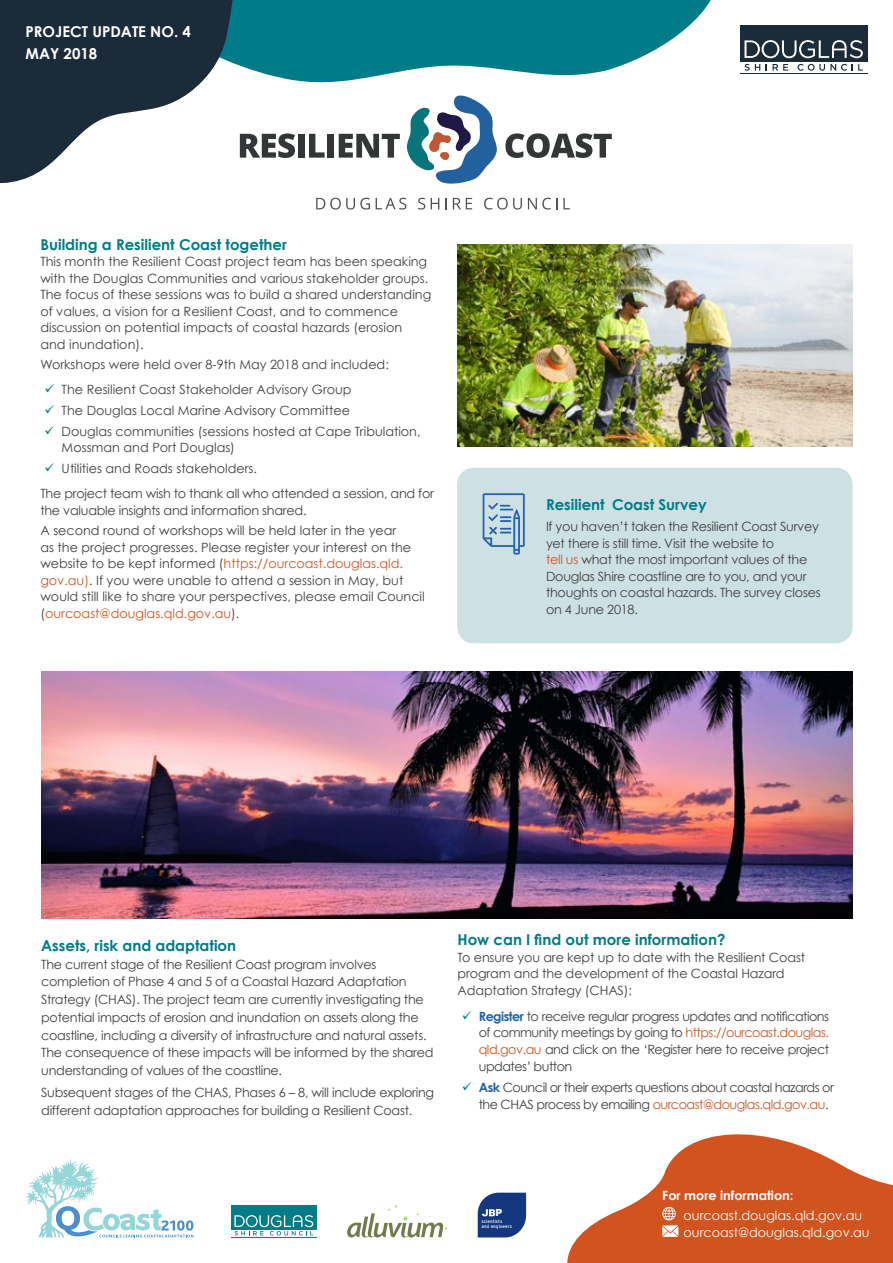
<style>
.page{position:relative;width:893px;height:1263px;background:#fff}
.page>*{position:absolute;margin:0;border:0;box-sizing:border-box;transform-origin:0 0}
.t1{font:700 15px "Century Gothic";color:#007c89}
.t2{font:700 15px/21.8px "Century Gothic";color:#fff}
.t3{font:12.75px/17.7px "Century Gothic";letter-spacing:-.02em;color:#414042}
.t4{font:12.75px/16.5px "Century Gothic";color:#414042}
.t5{font:12.75px/16.8px "Century Gothic";letter-spacing:-.04em;color:#414042}
.t6{font:12.75px/16.5px "Century Gothic";color:#fff}
.t7{font:700 12.75px "Century Gothic";color:#fff}
.t8{font:900 10.05px "Interstate";color:#fff}
.t9{font:4.65px/4.8px "Interstate";color:#fff}
.s1{color:#d15420}
.s2{font-weight:700;color:#2261ae}
</style>
<div class="page">
<svg style="left:270px;top:0;width:441px;height:83px;fill:#007c89"></svg>
<svg style="left:0;top:0;width:270px;height:184px;fill:#1c2b39"></svg>
<div style="left:740px;top:26px;width:127px;height:36px;background:#1c2b39"></div>
<hr style="left:740px;top:73px;width:127px;height:1px;background:#1c2b39">
<svg style="left:744px;top:64px;width:16px;height:7px"></svg>
<svg style="left:773px;top:64px;width:15px;height:7px"></svg>
<svg style="left:797px;top:64px;width:66px;height:7px"></svg>
<svg style="left:744px;top:40px;width:119px;height:18px"></svg>
<div style="left:0;top:0;width:91px;height:83px;background:#1c2b39"></div>
<div style="left:231px;top:1205px;width:85px;height:24px;background:#007c89"></div>
<hr style="left:231px;top:1237px;width:85px;height:1px;background:#007c89">
<svg style="left:234px;top:1215px;width:79px;height:20px"></svg>
<svg style="left:347px;top:1205px;width:100px;height:32px"></svg>
<svg style="left:478px;top:1193px;width:48px;height:44px;background:#2d4c8b"></svg>
<svg style="left:26px;top:1159px;width:167px;height:78px"></svg>
<svg style="left:567px;top:1134px;width:326px;height:129px;fill:#d15420"></svg>
<div style="left:774px;top:1229px;width:119px;height:34px;background:#d15420"></div>
<svg style="left:662px;top:1207px;width:16px;height:30px"></svg>
<svg style="left:240px;top:133px;width:55px;height:25px"></svg>
<div style="left:298px;top:134px;width:6px;height:24px;background:#343738"></div>
<svg style="left:309px;top:134px;width:16px;height:24px"></svg>
<div style="left:328px;top:134px;width:6px;height:24px;background:#343738"></div>
<svg style="left:339px;top:134px;width:61px;height:24px"></svg>
<svg style="left:505px;top:133px;width:107px;height:25px"></svg>
<svg style="left:407px;top:96px;width:90px;height:88px"></svg>
<svg style="left:316px;top:198px;width:54px;height:12px"></svg>
<svg style="left:376px;top:198px;width:30px;height:12px"></svg>
<svg style="left:418px;top:198px;width:7px;height:12px"></svg>
<svg style="left:431px;top:198px;width:8px;height:11px"></svg>
<svg style="left:445px;top:198px;width:2px;height:11px"></svg>
<svg style="left:453px;top:198px;width:19px;height:11px"></svg>
<svg style="left:484px;top:198px;width:38px;height:12px"></svg>
<svg style="left:528px;top:198px;width:29px;height:12px"></svg>
<svg style="left:563px;top:198px;width:7px;height:11px"></svg>
<img style="left:41px;top:672px;width:812px;height:246px">
<div style="left:457px;top:468px;width:396px;height:175px;background:#cde0e3;border-radius:17px"></div>
<img style="left:457px;top:244px;width:396px;height:203px">
<svg style="left:483px;top:493px;width:42px;height:62px"></svg>
<p class="t2" style="left:26px;top:20px;width:167px">PROJECT UPDATE NO. 4<br>MAY 2018</p>
<p class="t1" style="left:40px;top:235px;width:248px">Building a Resilient Coast together</p>
<p class="t4" style="left:40px;top:253px;width:392px">This month the Resilient Coast project team has been speaking with the Douglas Communities and various stakeholder groups.<br>The focus of these sessions was to build a shared understanding of values, a vision for a Resilient Coast, and to commence discussion on potential impacts of coastal hazards (erosion<br>and inundation).</p>
<p class="t4" style="left:62px;top:352px;width:329px;line-height:25px;text-indent:-21px">Workshops were held over 8-9th May 2018 and included:<br>The Resilient Coast Stakeholder Advisory Group</p>
<p class="t4" style="left:62px;top:400px;width:360px;line-height:20.7px">The Douglas Local Marine Advisory Committee<br>Douglas communities (sessions hosted at Cape Tribulation,</p>
<p class="t4" style="left:62px;top:437px;width:197px;line-height:20.7px">Mossman and Port Douglas)<br>Utilities and Roads stakeholders.</p>
<p class="t3" style="left:40px;top:485px;width:395px;line-height:16.5px">The project team wish to thank all who attended a session, and for the valuable insights and information shared.</p>
<p class="t4" style="left:40px;top:522px;width:386px">A second round of workshops will be held later in the year<br>as the project progresses. Please register your interest on the website to be kept informed (<span class="s1">https://ourcoast.douglas.qld. gov.au)</span>. If you were unable to attend a session in May, but would still like to share your perspectives, please email Council (<span class="s1">ourcoast@douglas.qld.gov.au</span>).</p>
<p class="t1" style="left:546px;top:495px;width:162px">Resilient Coast Survey</p>
<p class="t3" style="left:546px;top:518px;width:276px;line-height:16.5px">If you haven’t taken the Resilient Coast Survey yet there is still time. Visit the website to<br><span class="s1">tell us</span> what the most important values of the Douglas Shire coastline are to you, and your thoughts on coastal hazards. The survey closes on 4 June 2018.</p>
<p class="t1" style="left:41px;top:936px;width:197px">Assets, risk and adaptation</p>
<p class="t3" style="left:41px;top:955px;width:394px">The current stage of the Resilient Coast program involves completion of Phase 4 and 5 of a Coastal Hazard Adaptation Strategy (CHAS). The project team are currently investigating the potential impacts of erosion and inundation on assets along the coastline, including a diversity of infrastructure and natural assets.<br>The consequence of these impacts will be informed by the shared understanding of values of the coastline.</p>
<p class="t3" style="left:41px;top:1083px;width:394px">Subsequent stages of the CHAS, Phases 6 – 8, will include exploring different adaptation approaches for building a Resilient Coast.</p>
<p class="t1" style="left:457px;top:930px;width:269px">How can I find out more information?</p>
<p class="t3" style="left:457px;top:948px;width:349px;line-height:16.8px">To ensure you are kept up to date with the Resilient Coast program and the development of the Coastal Hazard<br>Adaptation Strategy (CHAS):</p>
<p class="t3" style="left:479px;top:1007px;width:352px;line-height:16.8px;text-align:justify"><span class="s2">Register</span> to receive regular progress updates and notifications of community meetings by going to <span class="s1">https://ourcoast.douglas. qld.gov.au</span> and click on the ‘Register here to receive project updates’ button</p>
<p class="t5" style="left:479px;top:1079px;width:357px"><span class="s2">Ask</span> Council or their experts questions about coastal hazards or the CHAS process by emailing <span class="s1">ourcoast@douglas.qld.gov.au</span>.</p>
<p class="t8" style="left:495px;top:1207px;width:8px">P</p>
<p class="t9" style="left:481px;top:1219px;width:32px">scientists<br>and engineers</p>
<p class="t7" style="left:662px;top:1187px;width:133px">For more information:</p>
<p class="t6" style="left:684px;top:1207px;width:188px">ourcoast.douglas.qld.gov.au ourcoast@douglas.qld.gov.au</p>
</div>
